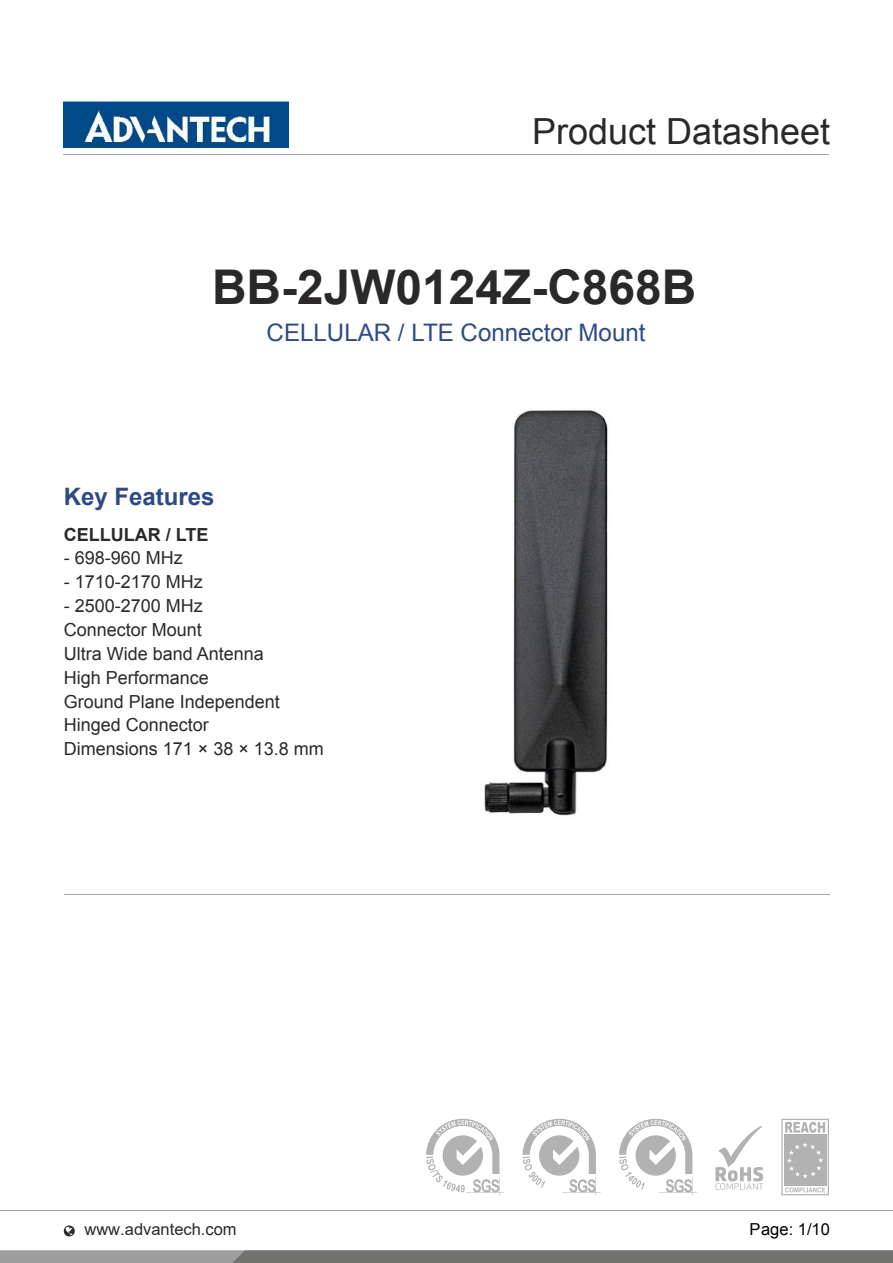
<style>
.page{position:relative;width:893px;height:1263px;background:#fff}
.page>*{position:absolute;margin:0;border:0;box-sizing:border-box;transform-origin:0 0}
.t1{font:700 47.85px "Arial";color:#2b2828}
.t2{font:36px "Arial";color:#2b2828}
.t3{font:24.15px "Arial";color:#2e4a85}
.t4{font:700 24px "Arial";color:#2e4a85}
.t5{font:18px/23.9px "Arial";color:#2b2828}
.t6{font:700 18px "Arial";color:#2b2828}
.t7{font:16.5px "Arial";color:#2b2828}
.t8{font:16.5px "Arial";letter-spacing:.005em;color:#000}
</style>
<div class="page">
<svg style="left:0;top:1250px;width:893px;height:13px;background:#80807e"></svg>
<hr style="left:0;top:1210px;width:893px;height:1px;background:#a8a8a8">
<svg style="left:63px;top:1225px;width:12px;height:11px"></svg>
<svg style="left:426px;top:1119px;width:78px;height:76px"></svg>
<svg style="left:619px;top:1119px;width:78px;height:76px"></svg>
<svg style="left:523px;top:1119px;width:78px;height:76px"></svg>
<svg style="left:715px;top:1126px;width:48px;height:64px"></svg>
<svg style="left:781px;top:1119px;width:48px;height:76px"></svg>
<hr style="left:64px;top:154px;width:765px;height:1px;background:#a8a8a8">
<hr style="left:64px;top:895px;width:765px;height:1px;background:#a8a8a8">
<img style="left:64px;top:102px;width:225px;height:46px">
<img style="left:484px;top:410px;width:124px;height:406px">
<h2 class="t2" style="left:532px;top:107px;width:300px">Product Datasheet</h2>
<h1 class="t1" style="left:212px;top:253px;width:486px">BB-2JW0124Z-C868B</h1>
<h3 class="t3" style="left:267px;top:316px;width:380px">CELLULAR / LTE Connector Mount</h3>
<h3 class="t4" style="left:64px;top:479px;width:152px">Key Features</h3>
<p class="t6" style="left:64px;top:521px;width:146px">CELLULAR / LTE</p>
<p class="t5" style="left:64px;top:546px;width:121px">- 698-960 MHz</p>
<p class="t5" style="left:64px;top:570px;width:141px">- 1710-2170 MHz</p>
<p class="t5" style="left:64px;top:594px;width:262px">- 2500-2700 MHz<br>Connector Mount<br>Ultra Wide band Antenna<br>High Performance<br>Ground Plane Independent<br>Hinged Connector<br>Dimensions 171 × 38 × 13.8 mm</p>
<p class="t7" style="left:84px;top:1218px;width:154px">www.advantech.com</p>
<p class="t8" style="left:749px;top:1218px;width:82px">Page: 1/10</p>
</div>
